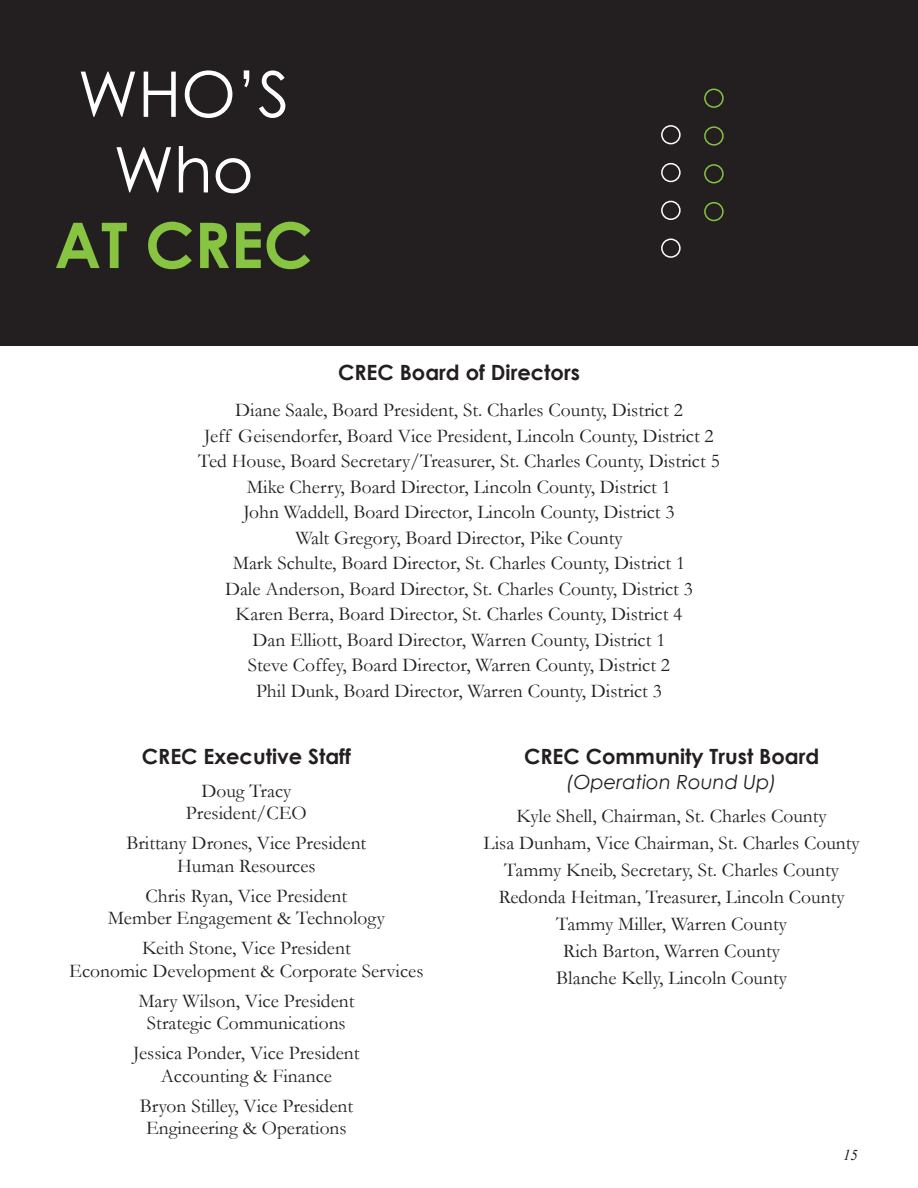
<style>
.page{position:relative;width:918px;height:1188px;background:#fff}
.page>*{position:absolute;margin:0;border:0;box-sizing:border-box;transform-origin:0 0}
.t1{font:63px/75.6px "Century Gothic";color:#fff;text-align:center}
.t2{font:700 63px "Century Gothic";color:#86c441}
.t3{font:700 21px "Century Gothic";color:#231f20}
.t4{font:19.5px/22.5px "Garamond";color:#231f20;text-align:center}
.t5{font:italic 19.5px "Century Gothic";color:#231f20}
.t6{font:italic 15px "Times New Roman";color:#231f20}
</style>
<div class="page">
<div style="left:0;top:0;width:918px;height:346px;background:#231f20"></div>
<div style="left:704px;top:202px;width:20px;height:19px;border:2px solid #86c441;border-radius:50%"></div>
<div style="left:704px;top:89px;width:20px;height:19px;border:2px solid #86c441;border-radius:50%"></div>
<div style="left:704px;top:126px;width:20px;height:20px;border:2px solid #86c441;border-radius:50%"></div>
<div style="left:704px;top:164px;width:20px;height:19px;border:2px solid #86c441;border-radius:50%"></div>
<div style="left:661px;top:239px;width:20px;height:19px;border:2px solid #fff;border-radius:50%"></div>
<div style="left:661px;top:125px;width:20px;height:19px;border:2px solid #fff;border-radius:50%"></div>
<div style="left:661px;top:163px;width:20px;height:19px;border:2px solid #fff;border-radius:50%"></div>
<div style="left:661px;top:201px;width:20px;height:19px;border:2px solid #fff;border-radius:50%"></div>
<p class="t1" style="left:78px;top:55px;width:213px">WHO’S<br>Who</p>
<p class="t2" style="left:54px;top:197px;width:260px">AT CREC</p>
<p class="t3" style="left:338px;top:357px;width:243px">CREC Board of Directors</p>
<p class="t4" style="left:235px;top:398px;width:449px">Diane Saale, Board President, St. Charles County, District 2</p>
<p class="t4" style="left:204px;top:424px;width:511px">Jeff Geisendorfer, Board Vice President, Lincoln County, District 2</p>
<p class="t4" style="left:198px;top:449px;width:523px">Ted House, Board Secretary/Treasurer, St. Charles County, District 5</p>
<p class="t4" style="left:247px;top:475px;width:426px">Mike Cherry, Board Director, Lincoln County, District 1</p>
<p class="t4" style="left:243px;top:500px;width:433px">John Waddell, Board Director, Lincoln County, District 3</p>
<p class="t4" style="left:295px;top:526px;width:329px">Walt Gregory, Board Director, Pike County</p>
<p class="t4" style="left:233px;top:551px;width:454px">Mark Schulte, Board Director, St. Charles County, District 1</p>
<p class="t4" style="left:225px;top:577px;width:469px">Dale Anderson, Board Director, St. Charles County, District 3</p>
<p class="t4" style="left:236px;top:602px;width:448px">Karen Berra, Board Director, St. Charles County, District 4</p>
<p class="t4" style="left:253px;top:628px;width:414px">Dan Elliott, Board Director, Warren County, District 1</p>
<p class="t4" style="left:248px;top:653px;width:424px">Steve Coffey, Board Director, Warren County, District 2</p>
<p class="t4" style="left:256px;top:679px;width:408px">Phil Dunk, Board Director, Warren County, District 3</p>
<p class="t3" style="left:142px;top:740px;width:211px">CREC Executive Staff</p>
<p class="t4" style="left:186px;top:779px;width:122px">Doug Tracy<br>President/CEO</p>
<p class="t4" style="left:126px;top:832px;width:241px">Brittany Drones, Vice President</p>
<p class="t4" style="left:177px;top:854px;width:140px">Human Resources</p>
<p class="t4" style="left:146px;top:884px;width:203px">Chris Ryan, Vice President</p>
<p class="t4" style="left:108px;top:907px;width:279px">Member Engagement &amp; Technology</p>
<p class="t4" style="left:142px;top:937px;width:210px">Keith Stone, Vice President</p>
<p class="t4" style="left:69px;top:959px;width:356px">Economic Development &amp; Corporate Services</p>
<p class="t4" style="left:138px;top:989px;width:218px">Mary Wilson, Vice President</p>
<p class="t4" style="left:147px;top:1012px;width:200px">Strategic Communications</p>
<p class="t4" style="left:133px;top:1042px;width:228px">Jessica Ponder, Vice President</p>
<p class="t4" style="left:161px;top:1064px;width:173px">Accounting &amp; Finance</p>
<p class="t4" style="left:140px;top:1094px;width:215px">Bryon Stilley, Vice President</p>
<p class="t4" style="left:146px;top:1117px;width:202px">Engineering &amp; Operations</p>
<p class="t3" style="left:524px;top:740px;width:297px">CREC Community Trust Board</p>
<p class="t5" style="left:566px;top:769px;width:212px">(Operation Round Up)</p>
<p class="t4" style="left:517px;top:805px;width:312px">Kyle Shell, Chairman, St. Charles County</p>
<p class="t4" style="left:484px;top:832px;width:378px">Lisa Dunham, Vice Chairman, St. Charles County</p>
<p class="t4" style="left:504px;top:859px;width:336px">Tammy Kneib, Secretary, St. Charles County</p>
<p class="t4" style="left:499px;top:886px;width:347px">Redonda Heitman, Treasurer, Lincoln County</p>
<p class="t4" style="left:556px;top:913px;width:232px">Tammy Miller, Warren County</p>
<p class="t4" style="left:563px;top:940px;width:218px">Rich Barton, Warren County</p>
<p class="t4" style="left:556px;top:967px;width:232px">Blanche Kelly, Lincoln County</p>
<p class="t6" style="left:843px;top:1144px;width:16px">15</p>
</div>
